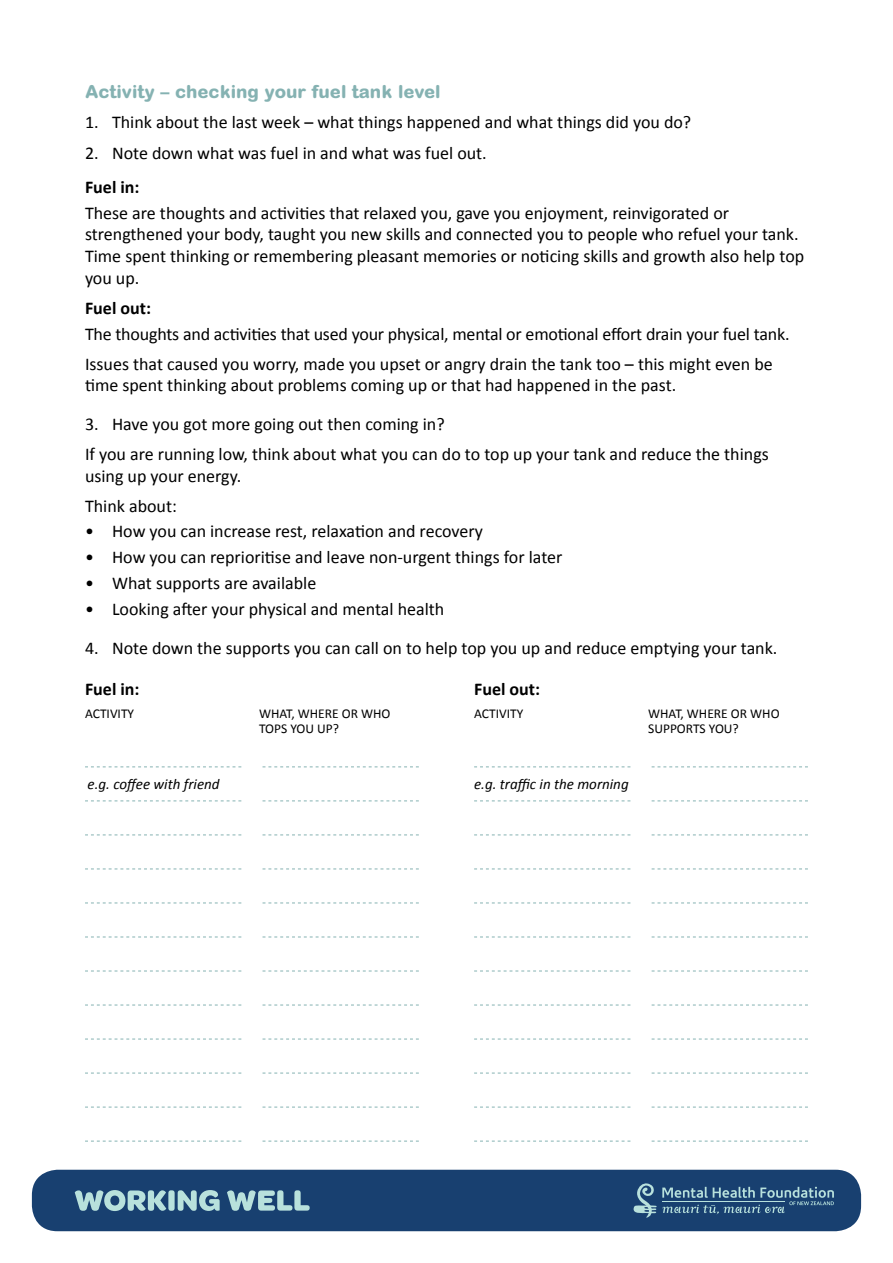
<style>
.page{position:relative;width:893px;height:1263px;background:#fff}
.page>*{position:absolute;margin:0;border:0;box-sizing:border-box;transform-origin:0 0}
.t1{font:18px/21.6px "Calibri";color:#000}
.t2{font:800 18px "Arial Rounded MT Pro";color:#85b2b2}
.t3{font:700 18px "Calibri";color:#000}
.t4{font:italic 15px "Calibri";color:#000}
.t5{font:13.5px/15px "Calibri";color:#000}
</style>
<div class="page">
<div style="left:32px;top:1170px;width:829px;height:61px;background:#184070;border-radius:26px"></div>
<svg style="left:75px;top:1190px;width:91px;height:21px"></svg>
<div style="left:168px;top:1190px;width:7px;height:21px;background:#b8e1dc;border-radius:3px"></div>
<svg style="left:178px;top:1190px;width:42px;height:21px"></svg>
<svg style="left:227px;top:1190px;width:83px;height:21px"></svg>
<svg style="left:633px;top:1183px;width:201px;height:34px"></svg>
<svg style="left:85px;top:766px;width:156px;height:1px"></svg>
<svg style="left:85px;top:800px;width:156px;height:1px"></svg>
<svg style="left:85px;top:834px;width:156px;height:1px"></svg>
<svg style="left:85px;top:868px;width:156px;height:1px"></svg>
<svg style="left:85px;top:902px;width:156px;height:1px"></svg>
<svg style="left:85px;top:936px;width:156px;height:1px"></svg>
<svg style="left:85px;top:971px;width:156px;height:1px"></svg>
<svg style="left:85px;top:1005px;width:156px;height:1px"></svg>
<svg style="left:85px;top:1039px;width:156px;height:1px"></svg>
<svg style="left:85px;top:1073px;width:156px;height:1px"></svg>
<svg style="left:85px;top:1107px;width:156px;height:1px"></svg>
<svg style="left:85px;top:1141px;width:156px;height:1px"></svg>
<svg style="left:263px;top:766px;width:156px;height:1px"></svg>
<svg style="left:263px;top:800px;width:156px;height:1px"></svg>
<svg style="left:263px;top:834px;width:156px;height:1px"></svg>
<svg style="left:263px;top:868px;width:156px;height:1px"></svg>
<svg style="left:263px;top:902px;width:156px;height:1px"></svg>
<svg style="left:263px;top:936px;width:156px;height:1px"></svg>
<svg style="left:263px;top:971px;width:156px;height:1px"></svg>
<svg style="left:263px;top:1005px;width:156px;height:1px"></svg>
<svg style="left:263px;top:1039px;width:156px;height:1px"></svg>
<svg style="left:263px;top:1073px;width:156px;height:1px"></svg>
<svg style="left:263px;top:1107px;width:156px;height:1px"></svg>
<svg style="left:263px;top:1141px;width:156px;height:1px"></svg>
<svg style="left:474px;top:766px;width:156px;height:1px"></svg>
<svg style="left:474px;top:800px;width:156px;height:1px"></svg>
<svg style="left:474px;top:834px;width:156px;height:1px"></svg>
<svg style="left:474px;top:868px;width:156px;height:1px"></svg>
<svg style="left:474px;top:902px;width:156px;height:1px"></svg>
<svg style="left:474px;top:936px;width:156px;height:1px"></svg>
<svg style="left:474px;top:971px;width:156px;height:1px"></svg>
<svg style="left:474px;top:1005px;width:156px;height:1px"></svg>
<svg style="left:474px;top:1039px;width:156px;height:1px"></svg>
<svg style="left:474px;top:1073px;width:156px;height:1px"></svg>
<svg style="left:474px;top:1107px;width:156px;height:1px"></svg>
<svg style="left:474px;top:1141px;width:156px;height:1px"></svg>
<svg style="left:652px;top:766px;width:156px;height:1px"></svg>
<svg style="left:652px;top:800px;width:156px;height:1px"></svg>
<svg style="left:652px;top:834px;width:156px;height:1px"></svg>
<svg style="left:652px;top:868px;width:156px;height:1px"></svg>
<svg style="left:652px;top:902px;width:156px;height:1px"></svg>
<svg style="left:652px;top:936px;width:156px;height:1px"></svg>
<svg style="left:652px;top:971px;width:156px;height:1px"></svg>
<svg style="left:652px;top:1005px;width:156px;height:1px"></svg>
<svg style="left:652px;top:1039px;width:156px;height:1px"></svg>
<svg style="left:652px;top:1073px;width:156px;height:1px"></svg>
<svg style="left:652px;top:1107px;width:156px;height:1px"></svg>
<svg style="left:652px;top:1141px;width:156px;height:1px"></svg>
<p class="t2" style="left:85px;top:81px;width:357px">Activity – checking your fuel tank level</p>
<p class="t1" style="left:85px;top:111px;width:608px">1. Think about the last week – what things happened and what things did you do?</p>
<p class="t1" style="left:85px;top:141px;width:403px">2. Note down what was fuel in and what was fuel out.</p>
<p class="t3" style="left:85px;top:176px;width:56px">Fuel in:</p>
<p class="t1" style="left:85px;top:201px;width:721px">These are thoughts and activities that relaxed you, gave you enjoyment, reinvigorated or strengthened your body, taught you new skills and connected you to people who refuel your tank.<br>Time spent thinking or remembering pleasant memories or noticing skills and growth also help top you up.</p>
<p class="t3" style="left:85px;top:296px;width:68px">Fuel out:</p>
<p class="t1" style="left:85px;top:318px;width:706px;line-height:30.2px">The thoughts and activities that used your physical, mental or emotional effort drain your fuel tank.<br>Issues that caused you worry, made you upset or angry drain the tank too – this might even be</p>
<p class="t1" style="left:85px;top:374px;width:593px">time spent thinking about problems coming up or that had happened in the past.</p>
<p class="t1" style="left:85px;top:408px;width:685px;line-height:30.2px">3. Have you got more going out then coming in?<br>If you are running low, think about what you can do to top up your tank and reduce the things</p>
<p class="t1" style="left:85px;top:460px;width:158px;line-height:30.2px">using up your energy.<br>Think about:</p>
<p class="t1" style="left:85px;top:520px;width:399px">• How you can increase rest, relaxation and recovery</p>
<p class="t1" style="left:85px;top:546px;width:479px">• How you can reprioritise and leave non-urgent things for later</p>
<p class="t1" style="left:85px;top:571px;width:233px">• What supports are available</p>
<p class="t1" style="left:85px;top:597px;width:361px">• Looking after your physical and mental health</p>
<p class="t1" style="left:85px;top:636px;width:694px">4. Note down the supports you can call on to help top you up and reduce emptying your tank.</p>
<p class="t3" style="left:85px;top:678px;width:56px">Fuel in:</p>
<p class="t5" style="left:85px;top:706px;width:51px">ACTIVITY</p>
<p class="t5" style="left:259px;top:706px;width:133px">WHAT, WHERE OR WHO<br>TOPS YOU UP?</p>
<p class="t3" style="left:474px;top:678px;width:68px">Fuel out:</p>
<p class="t5" style="left:474px;top:706px;width:51px">ACTIVITY</p>
<p class="t5" style="left:648px;top:706px;width:133px">WHAT, WHERE OR WHO<br>SUPPORTS YOU?</p>
<p class="t4" style="left:88px;top:775px;width:133px">e.g. coffee with friend</p>
<p class="t4" style="left:474px;top:775px;width:156px">e.g. traffic in the morning</p>
</div>
